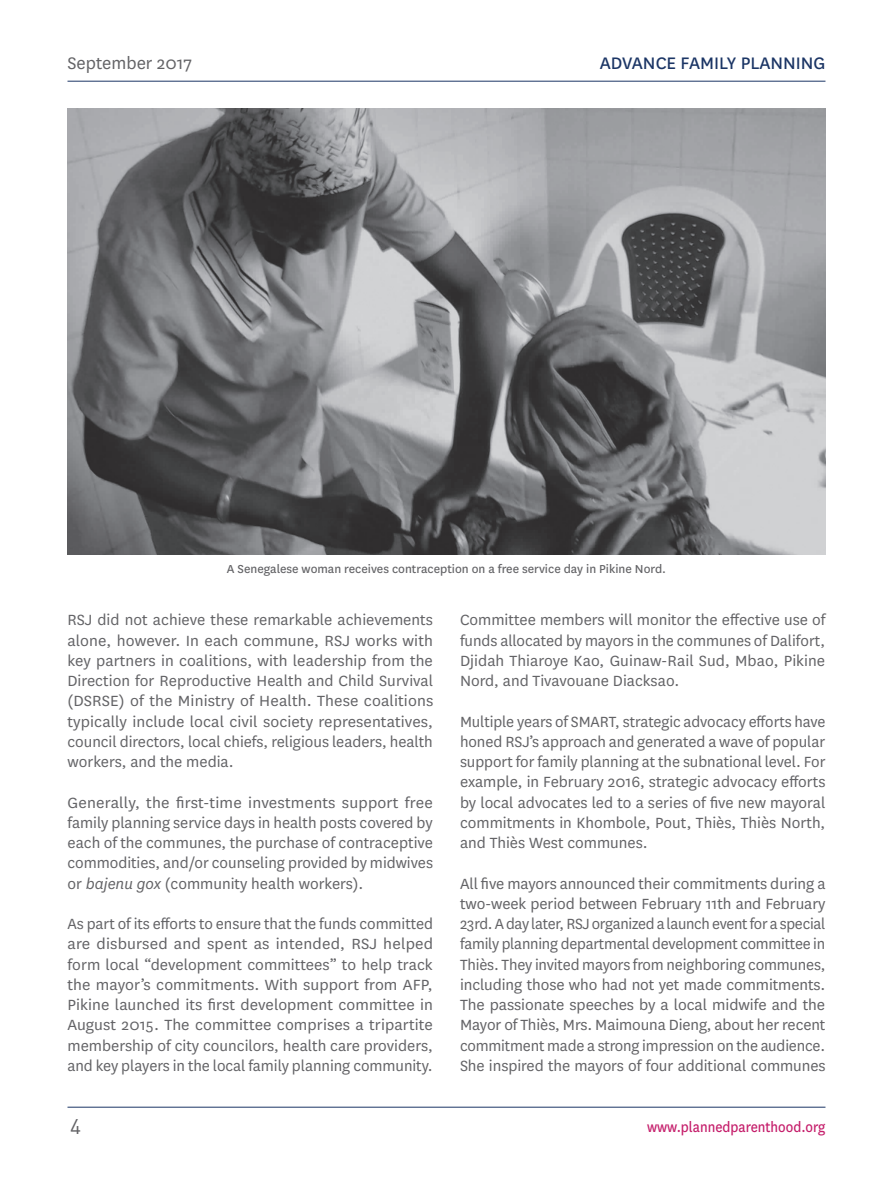
<style>
.page{position:relative;width:893px;height:1188px;background:#fff}
.page>*{position:absolute;margin:0;border:0;box-sizing:border-box;transform-origin:0 0}
.t1{font:21px "DIN";color:#636366}
.t2{font:19.5px "National";color:#1b3565}
.t3{font:19.5px "National";color:#636366}
.t4{font:17.25px/20.2px "National";color:#636366;text-align:justify}
.t5{font:16.5px "National";color:#c51e6b;scale:.91 1}
.t6{font:13.5px "National";color:#636366}
.s1{font-style:italic}
</style>
<div class="page">
<hr style="left:68px;top:81px;width:757px;height:1px;background:#1b3565">
<hr style="left:68px;top:1107px;width:757px;height:1px;background:#1b3565">
<img style="left:68px;top:108px;width:757px;height:446px">
<p class="t3" style="left:68px;top:50px;width:126px">September 2017</p>
<p class="t2" style="left:600px;top:50px;width:227px">ADVANCE FAMILY PLANNING</p>
<p class="t6" style="left:227px;top:560px;width:441px">A Senegalese woman receives contraception on a free service day in Pikine Nord.</p>
<p class="t4" style="left:68px;top:609px;width:367px">RSJ did not achieve these remarkable achievements alone, however. In each commune, RSJ works with key partners in coalitions, with leadership from the Direction for Reproductive Health and Child Survival (DSRSE) of the Ministry of Health. These coalitions typically include local civil society representatives, council directors, local chiefs, religious leaders, health workers, and the media.</p>
<p class="t4" style="left:68px;top:791px;width:367px">Generally, the first-time investments support free family planning service days in health posts covered by each of the communes, the purchase of contraceptive commodities, and/or counseling provided by midwives or <span class="s1">bajenu gox</span> (community health workers).</p>
<p class="t4" style="left:68px;top:913px;width:367px">As part of its efforts to ensure that the funds committed are disbursed and spent as intended, RSJ helped form local “development committees” to help track the mayor’s commitments. With support from AFP, Pikine launched its first development committee in August 2015. The committee comprises a tripartite membership of city councilors, health care providers, and key players in the local family planning community.</p>
<p class="t4" style="left:460px;top:609px;width:367px">Committee members will monitor the effective use of funds allocated by mayors in the communes of Dalifort, Djidah Thiaroye Kao, Guinaw-Rail Sud, Mbao, Pikine Nord, and Tivavouane Diacksao.</p>
<p class="t4" style="left:460px;top:710px;width:367px">Multiple years of SMART, strategic advocacy efforts have honed RSJ’s approach and generated a wave of popular support for family planning at the subnational level. For example, in February 2016, strategic advocacy efforts by local advocates led to a series of five new mayoral commitments in Khombole, Pout, Thiès, Thiès North, and Thiès West communes.</p>
<p class="t4" style="left:460px;top:872px;width:367px">All five mayors announced their commitments during a two-week period between February 11th and February 23rd. A day later, RSJ organized a launch event for a special family planning departmental development committee in Thiès. They invited mayors from neighboring communes, including those who had not yet made commitments.<br>The passionate speeches by a local midwife and the Mayor of Thiès, Mrs. Maimouna Dieng, about her recent commitment made a strong impression on the audience.<br>She inspired the mayors of four additional communes</p>
<p class="t1" style="left:70px;top:1113px;width:12px">4</p>
<p class="t5" style="left:647px;top:1116px;width:198px">www.plannedparenthood.org</p>
</div>
